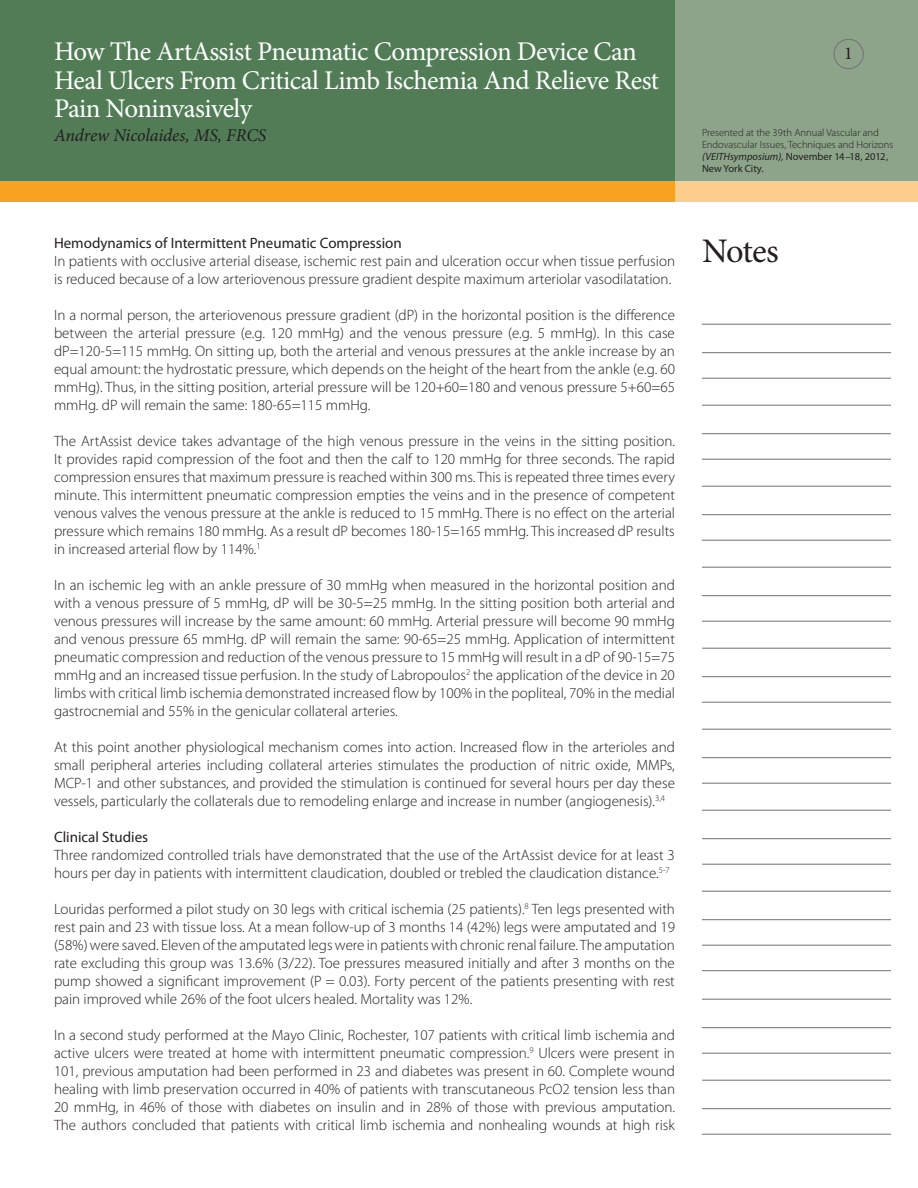
<style>
.page{position:relative;width:918px;height:1188px;background:#fff}
.page>*{position:absolute;margin:0;border:0;box-sizing:border-box;transform-origin:0 0}
.t1{font:34.5px "Minion Pro";letter-spacing:-.03em;color:#231f20}
.t2{font:27px/28.5px "Minion Pro";letter-spacing:-.02em;color:#fff}
.t3{font:italic 18px "Minion Pro";letter-spacing:-.005em;color:#231f20}
.t4{font:18px "Minion Pro";color:#231f20}
.t5{font:300 15px/18px "Myriad Pro";color:#231f20;text-align:justify}
.t6{font:15px "Myriad Pro";color:#231f20}
.t7{font:300 10.5px/12px "Myriad Pro";color:#231f20}
.t8{font:10.5px "Myriad Pro";color:#231f20}
.s1{font-weight:400;font-style:italic}
.s2{font-weight:400}
</style>
<div class="page">
<div style="left:0;top:0;width:675px;height:183px;background:#517c56"></div>
<div style="left:675px;top:0;width:243px;height:183px;background:#8da48a"></div>
<hr style="left:702px;top:324px;width:189px;height:1px;background:#717074">
<hr style="left:702px;top:352px;width:189px;height:1px;background:#717074">
<hr style="left:702px;top:378px;width:189px;height:1px;background:#717074">
<hr style="left:702px;top:405px;width:189px;height:1px;background:#717074">
<hr style="left:702px;top:433px;width:189px;height:1px;background:#717074">
<hr style="left:702px;top:459px;width:189px;height:1px;background:#717074">
<hr style="left:702px;top:486px;width:189px;height:1px;background:#717074">
<hr style="left:702px;top:514px;width:189px;height:1px;background:#717074">
<hr style="left:702px;top:540px;width:189px;height:1px;background:#717074">
<hr style="left:702px;top:567px;width:189px;height:1px;background:#717074">
<hr style="left:702px;top:595px;width:189px;height:1px;background:#717074">
<hr style="left:702px;top:621px;width:189px;height:1px;background:#717074">
<hr style="left:702px;top:648px;width:189px;height:1px;background:#717074">
<hr style="left:702px;top:676px;width:189px;height:1px;background:#717074">
<hr style="left:702px;top:702px;width:189px;height:1px;background:#717074">
<hr style="left:702px;top:729px;width:189px;height:1px;background:#717074">
<hr style="left:702px;top:757px;width:189px;height:1px;background:#717074">
<hr style="left:702px;top:783px;width:189px;height:1px;background:#717074">
<hr style="left:702px;top:810px;width:189px;height:1px;background:#717074">
<hr style="left:702px;top:838px;width:189px;height:1px;background:#717074">
<hr style="left:702px;top:864px;width:189px;height:1px;background:#717074">
<hr style="left:702px;top:891px;width:189px;height:1px;background:#717074">
<hr style="left:702px;top:919px;width:189px;height:1px;background:#717074">
<hr style="left:702px;top:945px;width:189px;height:1px;background:#717074">
<hr style="left:702px;top:970px;width:189px;height:1px;background:#717074">
<hr style="left:702px;top:999px;width:189px;height:1px;background:#717074">
<hr style="left:702px;top:1027px;width:189px;height:1px;background:#717074">
<hr style="left:702px;top:1053px;width:189px;height:1px;background:#717074">
<hr style="left:702px;top:1080px;width:189px;height:1px;background:#717074">
<hr style="left:702px;top:1108px;width:189px;height:1px;background:#717074">
<hr style="left:702px;top:1134px;width:189px;height:1px;background:#717074">
<div style="left:834px;top:39px;width:30px;height:30px;border:1px solid #717074;border-radius:50%"></div>
<div style="left:0;top:182px;width:675px;height:20px;background:#f9a21f"></div>
<div style="left:675px;top:182px;width:243px;height:20px;background:#fdcd8c"></div>
<p class="t2" style="left:54px;top:37px;width:607px">How The ArtAssist Pneumatic Compression Device Can<br>Heal Ulcers From Critical Limb Ischemia And Relieve Rest<br>Pain Noninvasively</p>
<p class="t3" style="left:54px;top:123px;width:214px">Andrew Nicolaides, MS, FRCS</p>
<p class="t6" style="left:54px;top:234px;width:349px">Hemodynamics of Intermittent Pneumatic Compression</p>
<p class="t5" style="left:54px;top:253px;width:623px">In patients with occlusive arterial disease, ischemic rest pain and ulceration occur when tissue perfusion is reduced because of a low arteriovenous pressure gradient despite maximum arteriolar vasodilatation.</p>
<p class="t5" style="left:54px;top:307px;width:623px">In a normal person, the arteriovenous pressure gradient (dP) in the horizontal position is the difference between the arterial pressure (e.g. 120 mmHg) and the venous pressure (e.g. 5 mmHg). In this case dP=120-5=115 mmHg. On sitting up, both the arterial and venous pressures at the ankle increase by an equal amount: the hydrostatic pressure, which depends on the height of the heart from the ankle (e.g. 60 mmHg). Thus, in the sitting position, arterial pressure will be 120+60=180 and venous pressure 5+60=65 mmHg. dP will remain the same: 180-65=115 mmHg.</p>
<p class="t5" style="left:54px;top:433px;width:623px">The ArtAssist device takes advantage of the high venous pressure in the veins in the sitting position.<br>It provides rapid compression of the foot and then the calf to 120 mmHg for three seconds. The rapid compression ensures that maximum pressure is reached within 300 ms. This is repeated three times every minute. This intermittent pneumatic compression empties the veins and in the presence of competent venous valves the venous pressure at the ankle is reduced to 15 mmHg. There is no effect on the arterial pressure which remains 180 mmHg. As a result dP becomes 180-15=165 mmHg. This increased dP results in increased arterial flow by 114%.<sup>1</sup></p>
<p class="t5" style="left:54px;top:577px;width:623px">In an ischemic leg with an ankle pressure of 30 mmHg when measured in the horizontal position and with a venous pressure of 5 mmHg, dP will be 30-5=25 mmHg. In the sitting position both arterial and venous pressures will increase by the same amount: 60 mmHg. Arterial pressure will become 90 mmHg and venous pressure 65 mmHg. dP will remain the same: 90-65=25 mmHg. Application of intermittent pneumatic compression and reduction of the venous pressure to 15 mmHg will result in a dP of 90-15=75 mmHg and an increased tissue perfusion. In the study of Labropoulos<sup>2</sup> the application of the device in 20 limbs with critical limb ischemia demonstrated increased flow by 100% in the popliteal, 70% in the medial gastrocnemial and 55% in the genicular collateral arteries.</p>
<p class="t5" style="left:54px;top:739px;width:622px">At this point another physiological mechanism comes into action. Increased flow in the arterioles and small peripheral arteries including collateral arteries stimulates the production of nitric oxide, MMPs, MCP-1 and other substances, and provided the stimulation is continued for several hours per day these vessels, particularly the collaterals due to remodeling enlarge and increase in number (angiogenesis).<sup>3,4</sup></p>
<p class="t6" style="left:54px;top:828px;width:96px">Clinical Studies</p>
<p class="t5" style="left:54px;top:847px;width:622px">Three randomized controlled trials have demonstrated that the use of the ArtAssist device for at least 3 hours per day in patients with intermittent claudication, doubled or trebled the claudication distance.<sup>5-7</sup></p>
<p class="t5" style="left:54px;top:901px;width:623px">Louridas performed a pilot study on 30 legs with critical ischemia (25 patients).<sup>8</sup> Ten legs presented with rest pain and 23 with tissue loss. At a mean follow-up of 3 months 14 (42%) legs were amputated and 19 (58%) were saved. Eleven of the amputated legs were in patients with chronic renal failure. The amputation rate excluding this group was 13.6% (3/22). Toe pressures measured initially and after 3 months on the pump showed a significant improvement (P = 0.03). Forty percent of the patients presenting with rest pain improved while 26% of the foot ulcers healed. Mortality was 12%.</p>
<p class="t5" style="left:54px;top:1027px;width:623px">In a second study performed at the Mayo Clinic, Rochester, 107 patients with critical limb ischemia and active ulcers were treated at home with intermittent pneumatic compression.<sup>9</sup> Ulcers were present in 101, previous amputation had been performed in 23 and diabetes was present in 60. Complete wound healing with limb preservation occurred in 40% of patients with transcutaneous PcO2 tension less than 20 mmHg, in 46% of those with diabetes on insulin and in 28% of those with previous amputation.<br>The authors concluded that patients with critical limb ischemia and nonhealing wounds at high risk</p>
<p class="t4" style="left:844px;top:41px;width:10px">1</p>
<p class="t7" style="left:702px;top:127px;width:193px">Presented at the 39th Annual Vascular and<br>Endovascular Issues, Techniques and Horizons <span class="s1">(VEITHsymposium),</span> <span class="s2">November 14–18, 2012,</span></p>
<p class="t8" style="left:702px;top:162px;width:63px">New York City.</p>
<p class="t1" style="left:702px;top:228px;width:78px">Notes</p>
</div>
